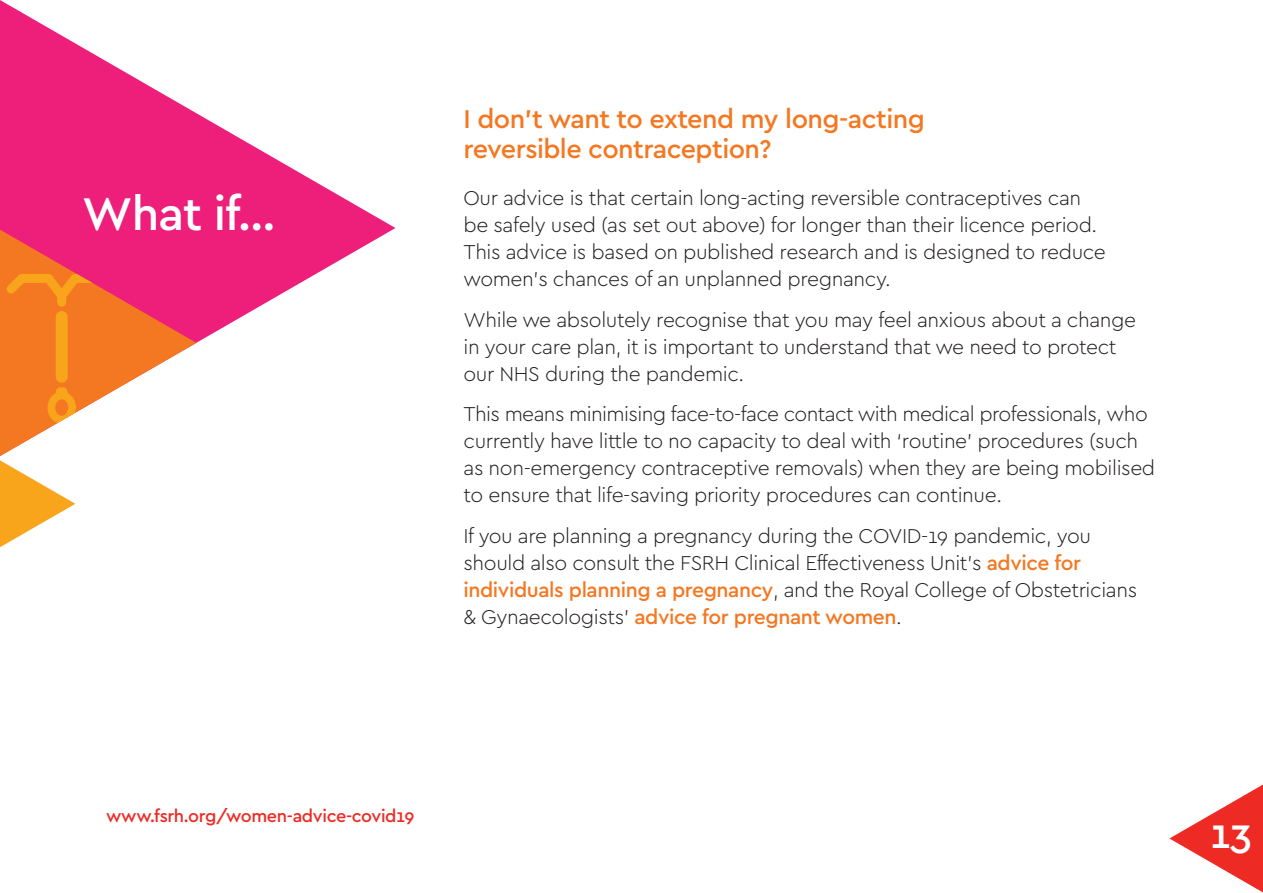
<style>
.page{position:relative;width:1263px;height:893px;background:#fff}
.page>*{position:absolute;margin:0;border:0;box-sizing:border-box;transform-origin:0 0}
.t1{font:500 48px "Cera PRO";letter-spacing:-.02em;color:#fff}
.t2{font:500 42px "Cera PRO";color:#fff}
.t3{font:500 27px/30px "Cera PRO";letter-spacing:-.02em;color:#f47721}
.t4{font:300 21px/27px "Cera PRO";letter-spacing:-.02em;color:#231f20}
.t5{font:500 18px "Cera PRO";letter-spacing:-.02em;color:#ee2a24}
.s1{font-weight:500;color:#f47721}
</style>
<div class="page">
<svg style="left:0;top:0;width:395px;height:343px"></svg>
<svg style="left:1169px;top:784px;width:94px;height:108px"></svg>
<svg style="left:0;top:230px;width:196px;height:317px"></svg>
<p class="t1" style="left:82px;top:182px;width:195px">What if…</p>
<p class="t3" style="left:463px;top:103px;width:463px">I don’t want to extend my long-acting reversible contraception?</p>
<p class="t4" style="left:463px;top:184px;width:644px">Our advice is that certain long-acting reversible contraceptives can be safely used (as set out above) for longer than their licence period.<br>This advice is based on published research and is designed to reduce women’s chances of an unplanned pregnancy.</p>
<p class="t4" style="left:463px;top:305px;width:674px">While we absolutely recognise that you may feel anxious about a change in your care plan, it is important to understand that we need to protect our NHS during the pandemic.</p>
<p class="t4" style="left:463px;top:400px;width:693px">This means minimising face-to-face contact with medical professionals, who currently have little to no capacity to deal with ‘routine’ procedures (such as non-emergency contraceptive removals) when they are being mobilised to ensure that life-saving priority procedures can continue.</p>
<p class="t4" style="left:463px;top:521px;width:675px">If you are planning a pregnancy during the COVID-19 pandemic, you should also consult the FSRH Clinical Effectiveness Unit’s <span class="s1">advice for individuals planning a pregnancy</span>, and the Royal College of Obstetricians &amp; Gynaecologists’ <span class="s1">advice for pregnant women</span>.</p>
<p class="t5" style="left:106px;top:804px;width:310px">www.fsrh.org/women-advice-covid19</p>
<p class="t2" style="left:1210px;top:806px;width:44px">13</p>
</div>
